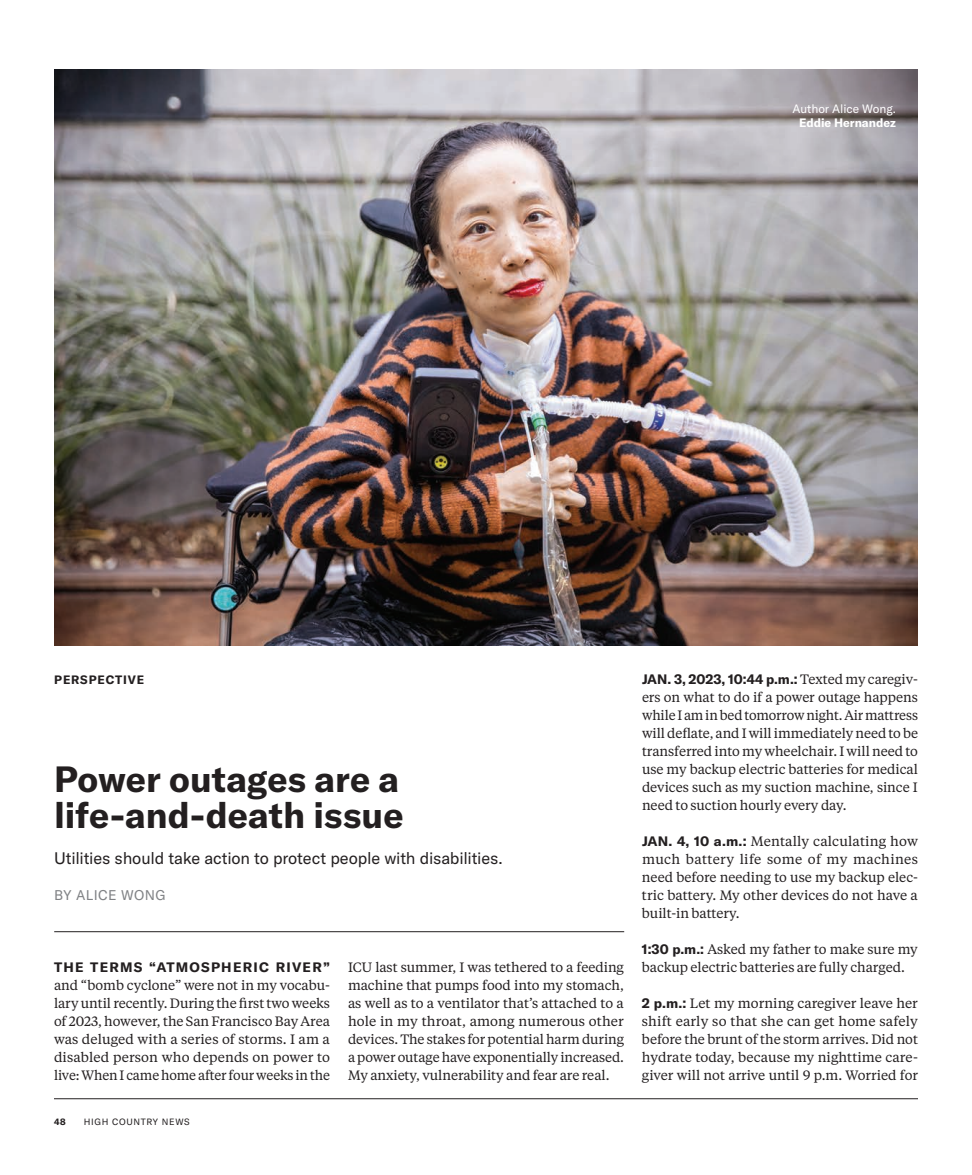
<style>
.page{position:relative;width:972px;height:1175px;background:#fff}
.page>*{position:absolute;margin:0;border:0;box-sizing:border-box;transform-origin:0 0}
.t1{font:700 36px/36px "GT America";color:#231f20}
.t2{font:16.5px "GT America";letter-spacing:-.01em;color:#231f20}
.t3{font:13.8px "GT America";letter-spacing:.025em;color:#808285}
.t4{font:13.5px/18px "Tiempos Text";letter-spacing:-.005em;color:#231f20;text-align:justify}
.t5{font:700 13.5px "GT America";color:#231f20}
.t6{font:700 13.5px "GT America";letter-spacing:.09em;color:#231f20}
.t7{font:12px "GT America";letter-spacing:-.005em;color:#fff}
.t8{font:700 12px "GT America";letter-spacing:-.005em;color:#fff}
.t9{font:700 12px "GT America";letter-spacing:.075em;color:#231f20}
.t10{font:9px "GT America";letter-spacing:.075em;color:#231f20}
.t11{font:700 9px "GT America";color:#231f20}
.s1{font-family:"Tiempos Text";font-weight:400}
.s2{font-family:"GT America";font-weight:700}
</style>
<div class="page">
<hr style="left:54px;top:931px;width:570px;height:1px;background:#231f20">
<hr style="left:54px;top:1098px;width:864px;height:1px;background:#231f20">
<img style="left:54px;top:69px;width:864px;height:576px">
<p class="t7" style="left:793px;top:102px;width:105px">Author Alice Wong.</p>
<p class="t8" style="left:799px;top:116px;width:98px">Eddie Hernandez</p>
<p class="t9" style="left:54px;top:672px;width:91px">PERSPECTIVE</p>
<h1 class="t1" style="left:54px;top:761px;width:351px">Power outages are a life-and-death issue</h1>
<p class="t2" style="left:54px;top:848px;width:450px">Utilities should take action to protect people with disabilities.</p>
<p class="t3" style="left:54px;top:887px;width:113px">BY ALICE WONG</p>
<p class="t6" style="left:54px;top:959px;width:277px">THE TERMS “ATMOSPHERIC RIVER”</p>
<p class="t4" style="left:54px;top:976px;width:278px">and “bomb cyclone” were not in my vocabu&shy;lary until recently. During the first two weeks of 2023, however, the San Francisco Bay Area was deluged with a series of storms. I am a disabled person who depends on power to live: When I came home after four weeks in the</p>
<p class="t11" style="left:54px;top:1116px;width:13px">48</p>
<p class="t10" style="left:84px;top:1117px;width:107px">HIGH COUNTRY NEWS</p>
<p class="t4" style="left:348px;top:958px;width:278px">ICU last summer, I was tethered to a feeding machine that pumps food into my stomach, as well as to a ventilator that’s attached to a hole in my throat, among numerous other devices. The stakes for potential harm during a power outage have exponentially increased.<br>My anxiety, vulnerability and fear are real.</p>
<p class="t5" style="left:642px;top:671px;width:277px">JAN. 3, 2023, 10:44 p.m.: <span class="s1">Texted my caregiv-</span></p>
<p class="t4" style="left:642px;top:688px;width:278px">ers on what to do if a power outage happens while I am in bed tomorrow night. Air mattress will deflate, and I will immediately need to be transferred into my wheelchair. I will need to use my backup electric batteries for medical devices such as my suction machine, since I need to suction hourly every day.</p>
<p class="t4" style="left:642px;top:832px;width:278px"><span class="s2">JAN. 4, 10 a.m.:</span> Mentally calculating how much battery life some of my machines need before needing to use my backup elec&shy;tric battery. My other devices do not have a built-in battery.</p>
<p class="t4" style="left:642px;top:940px;width:277px"><span class="s2">1:30 p.m.:</span> Asked my father to make sure my backup electric batteries are fully charged.</p>
<p class="t4" style="left:642px;top:994px;width:278px"><span class="s2">2 p.m.:</span> Let my morning caregiver leave her shift early so that she can get home safely before the brunt of the storm arrives. Did not hydrate today, because my nighttime care&shy;giver will not arrive until 9 p.m. Worried for</p>
</div>
